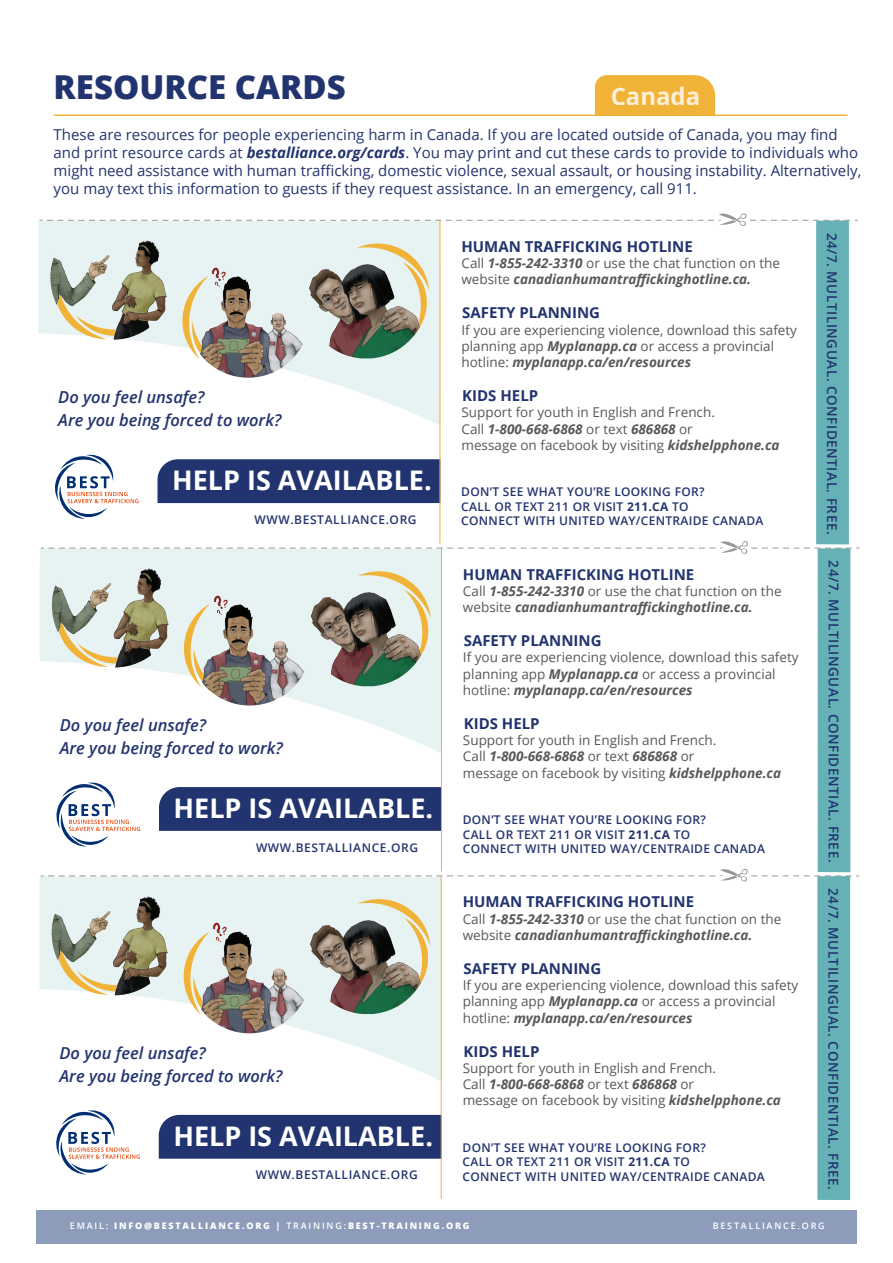
<style>
.page{position:relative;width:893px;height:1263px;background:#fff}
.page>*{position:absolute;margin:0;border:0;box-sizing:border-box;transform-origin:0 0}
.t1{font:800 33px "Open Sans";color:#22346f}
.t2{font:700 27px "Open Sans";color:#fff}
.t3{font:700 24px "Open Sans";color:rgb(255 255 255/.9)}
.t4{font:italic 600 16.5px/22.5px "Open Sans";color:#22346f}
.t5{font:15px/18px "Open Sans";color:#22346f}
.t6{font:700 15px "Open Sans";color:#22346f}
.t7{font:13.5px/16.2px "Open Sans";color:#57585a}
.t8{font:italic 700 13.5px/16.2px "Open Sans";color:#57585a}
.t9{font:600 13.5px "Open Sans";letter-spacing:.04em;color:#22346f}
.t10{font:600 12px/14.4px "Open Sans";letter-spacing:.025em;color:#22346f}
.t11{font:600 12px "Open Sans";letter-spacing:.05em;color:#22346f}
.t12{font:800 9px "Open Sans";letter-spacing:.2em;color:#fff}
.t13{font:600 9px "Open Sans";letter-spacing:.2em;color:#fff}
.s1{font-weight:700;font-style:italic}
.s2{font-weight:400;font-style:normal}
.s3{font-weight:700}
.s4{font-weight:600}
</style>
<div class="page">
<div style="left:595px;top:75px;width:120px;height:39px;background:#f1b238"></div>
<div style="left:37px;top:1210px;width:820px;height:34px;background:#8d9cba"></div>
<hr style="left:54px;top:114px;width:793px;height:2px;background:#f1b238">
<div style="left:816px;top:220px;width:33px;height:324px;background:#65b1b6"></div>
<div style="left:157px;top:459px;width:283px;height:44px;background:#22346f"></div>
<svg style="left:38px;top:221px;width:402px;height:205px"></svg>
<hr style="left:440px;top:220px;width:1px;height:324px;background:#f1b238">
<svg style="left:39px;top:213px;width:819px;height:163px"></svg>
<img style="left:305px;top:236px;width:122px;height:122px;border-radius:60px">
<svg style="left:55px;top:455px;width:84px;height:64px"></svg>
<div style="left:818px;top:548px;width:32px;height:324px;background:#65b1b6"></div>
<div style="left:159px;top:787px;width:282px;height:44px;background:#22346f"></div>
<svg style="left:40px;top:548px;width:401px;height:205px"></svg>
<hr style="left:441px;top:547px;width:1px;height:324px;background:#f1b238">
<svg style="left:41px;top:532px;width:818px;height:171px"></svg>
<img style="left:306px;top:564px;width:123px;height:122px;border-radius:60px">
<svg style="left:56px;top:782px;width:84px;height:64px"></svg>
<div style="left:817px;top:876px;width:33px;height:324px;background:#65b1b6"></div>
<div style="left:159px;top:1115px;width:282px;height:44px;background:#22346f"></div>
<svg style="left:39px;top:876px;width:402px;height:205px"></svg>
<hr style="left:441px;top:875px;width:1px;height:324px;background:#f1b238">
<svg style="left:41px;top:860px;width:818px;height:171px"></svg>
<img style="left:306px;top:892px;width:123px;height:122px;border-radius:60px">
<svg style="left:56px;top:1110px;width:84px;height:64px"></svg>
<h1 class="t1" style="left:54px;top:61px;width:294px">RESOURCE CARDS</h1>
<p class="t5" style="left:54px;top:125px;width:809px">These are resources for people experiencing harm in Canada. If you are located outside of Canada, you may find and print resource cards at <span class="s1">bestalliance.org/cards</span>. You may print and cut these cards to provide to individuals who might need assistance with human trafficking, domestic violence, sexual assault, or housing instability. Alternatively, you may text this information to guests if they request assistance. In an emergency, call 911.</p>
<h3 class="t3" style="left:611px;top:79px;width:91px">Canada</h3>
<p class="t4" style="left:58px;top:386px;width:225px">Do you feel unsafe?<br>Are you being forced to work?</p>
<h2 class="t2" style="left:172px;top:461px;width:261px">HELP IS AVAILABLE.</h2>
<p class="t6" style="left:461px;top:236px;width:233px">HUMAN TRAFFICKING HOTLINE</p>
<p class="t8" style="left:461px;top:255px;width:320px"><span class="s2">Call</span> 1-855-242-3310 <span class="s2">or use the chat function on the website</span> canadianhumantraffickinghotline.ca.</p>
<p class="t6" style="left:462px;top:302px;width:139px">SAFETY PLANNING</p>
<p class="t7" style="left:461px;top:321px;width:337px">If you are experiencing violence, download this safety planning app <span class="s1">Myplanapp.ca</span> or access a provincial hotline: <span class="s1">myplanapp.ca/en/resources</span></p>
<p class="t6" style="left:462px;top:385px;width:77px">KIDS HELP</p>
<p class="t7" style="left:461px;top:404px;width:320px">Support for youth in English and French.<br>Call <span class="s1">1-800-668-6868</span> or text <span class="s1">686868</span> or<br>message on facebook by visiting <span class="s1">kidshelpphone.ca</span></p>
<p class="t10" style="left:461px;top:485px;width:245px">DON’T SEE WHAT YOU’RE LOOKING FOR?<br>CALL OR TEXT 211 OR VISIT <span class="s3">211.CA</span> TO</p>
<p class="t11" style="left:255px;top:511px;width:164px">WWW.BESTALLIANCE.ORG</p>
<p class="t10" style="left:461px;top:513px;width:304px">CONNECT WITH UNITED WAY/CENTRAIDE CANADA</p>
<p class="t4" style="left:60px;top:714px;width:225px">Do you feel unsafe?<br>Are you being forced to work?</p>
<h2 class="t2" style="left:174px;top:789px;width:261px">HELP IS AVAILABLE.</h2>
<p class="t6" style="left:463px;top:564px;width:233px">HUMAN TRAFFICKING HOTLINE</p>
<p class="t8" style="left:463px;top:582px;width:320px"><span class="s2">Call</span> 1-855-242-3310 <span class="s2">or use the chat function on the website</span> canadianhumantraffickinghotline.ca.</p>
<p class="t6" style="left:464px;top:630px;width:139px">SAFETY PLANNING</p>
<p class="t7" style="left:463px;top:649px;width:337px">If you are experiencing violence, download this safety planning app <span class="s1">Myplanapp.ca</span> or access a provincial hotline: <span class="s1">myplanapp.ca/en/resources</span></p>
<p class="t6" style="left:464px;top:713px;width:77px">KIDS HELP</p>
<p class="t7" style="left:463px;top:732px;width:320px">Support for youth in English and French.<br>Call <span class="s1">1-800-668-6868</span> or text <span class="s1">686868</span> or<br>message on facebook by visiting <span class="s1">kidshelpphone.ca</span></p>
<p class="t10" style="left:463px;top:812px;width:245px">DON’T SEE WHAT YOU’RE LOOKING FOR?<br>CALL OR TEXT 211 OR VISIT <span class="s3">211.CA</span> TO</p>
<p class="t11" style="left:256px;top:839px;width:164px">WWW.BESTALLIANCE.ORG</p>
<p class="t10" style="left:463px;top:841px;width:304px">CONNECT WITH UNITED WAY/CENTRAIDE CANADA</p>
<p class="t4" style="left:60px;top:1041px;width:225px">Do you feel unsafe?<br>Are you being forced to work?</p>
<h2 class="t2" style="left:173px;top:1117px;width:261px">HELP IS AVAILABLE.</h2>
<p class="t6" style="left:463px;top:891px;width:233px">HUMAN TRAFFICKING HOTLINE</p>
<p class="t8" style="left:463px;top:910px;width:320px"><span class="s2">Call</span> 1-855-242-3310 <span class="s2">or use the chat function on the website</span> canadianhumantraffickinghotline.ca.</p>
<p class="t6" style="left:463px;top:958px;width:139px">SAFETY PLANNING</p>
<p class="t7" style="left:463px;top:977px;width:337px">If you are experiencing violence, download this safety planning app <span class="s1">Myplanapp.ca</span> or access a provincial hotline: <span class="s1">myplanapp.ca/en/resources</span></p>
<p class="t6" style="left:463px;top:1041px;width:77px">KIDS HELP</p>
<p class="t7" style="left:463px;top:1060px;width:320px">Support for youth in English and French.<br>Call <span class="s1">1-800-668-6868</span> or text <span class="s1">686868</span> or<br>message on facebook by visiting <span class="s1">kidshelpphone.ca</span></p>
<p class="t10" style="left:463px;top:1140px;width:245px">DON’T SEE WHAT YOU’RE LOOKING FOR?<br>CALL OR TEXT 211 OR VISIT <span class="s3">211.CA</span> TO</p>
<p class="t11" style="left:256px;top:1167px;width:164px">WWW.BESTALLIANCE.ORG</p>
<p class="t10" style="left:463px;top:1169px;width:304px">CONNECT WITH UNITED WAY/CENTRAIDE CANADA</p>
<p class="t9" style="left:841px;top:233px;width:303px;rotate:90deg">24/7. MULTILINGUAL. CONFIDENTIAL. FREE.</p>
<p class="t9" style="left:843px;top:560px;width:303px;rotate:90deg">24/7. MULTILINGUAL. CONFIDENTIAL. FREE.</p>
<p class="t9" style="left:843px;top:888px;width:303px;rotate:90deg">24/7. MULTILINGUAL. CONFIDENTIAL. FREE.</p>
<p class="t12" style="left:70px;top:1219px;width:401px"><span class="s4">EMAIL:</span> INFO@BESTALLIANCE.ORG | <span class="s4">TRAINING:</span>BEST-TRAINING.ORG</p>
<p class="t13" style="left:713px;top:1219px;width:114px">BESTALLIANCE.ORG</p>
</div>
